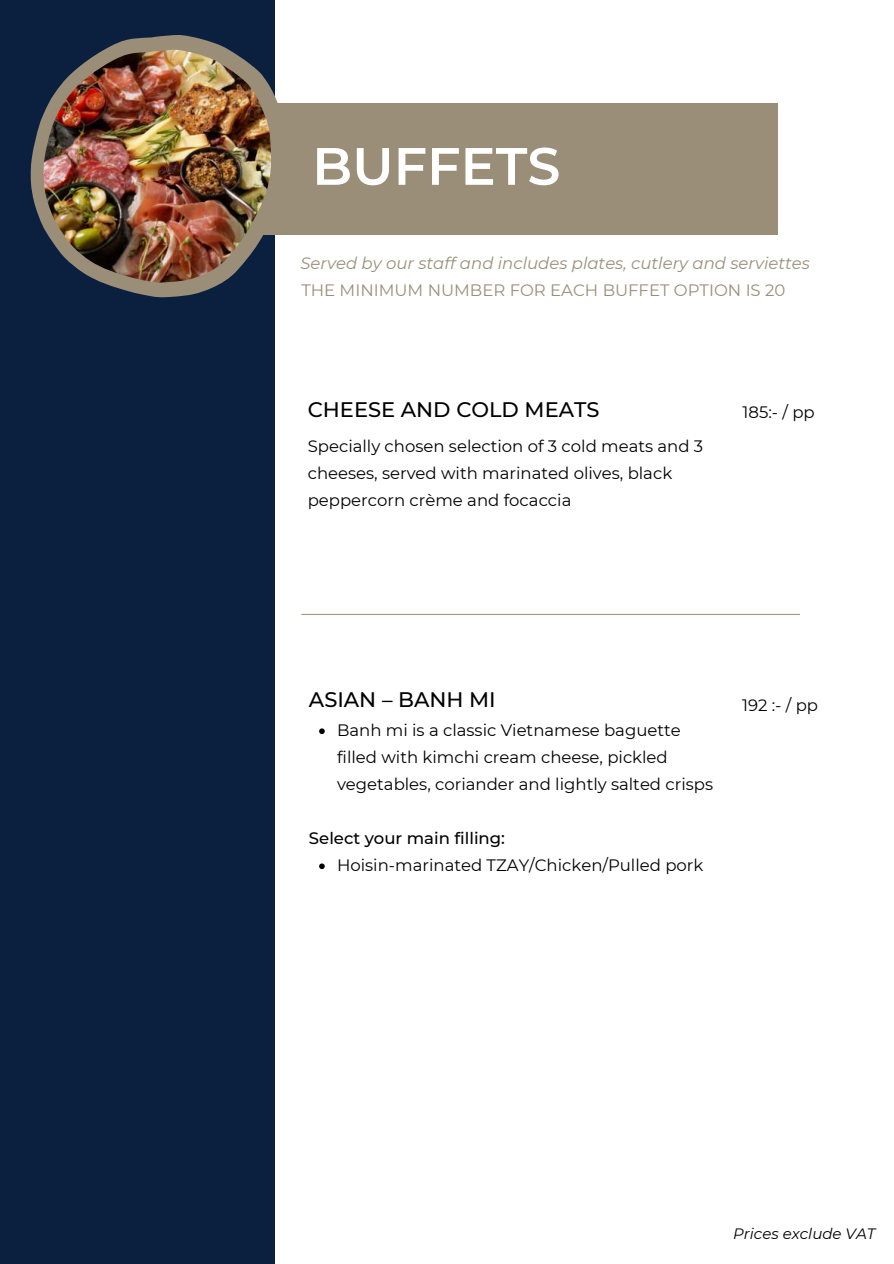
<style>
.page{position:relative;width:894px;height:1264px;background:#fff}
.page>*{position:absolute;margin:0;border:0;box-sizing:border-box;transform-origin:0 0}
.t1{font:600 52.5px "Montserrat";color:#fff}
.t2{font:500 21px "Montserrat";color:#000}
.t3{font:16.5px/27px "Montserrat";color:#000}
.t4{font:italic 16.5px "Montserrat";color:#9a8e79}
.t5{font:16.5px "Montserrat";color:#9a8e79}
.t6{font:500 16.5px "Montserrat";color:#000}
.t7{font:italic 15px "Montserrat";color:#000}
</style>
<div class="page">
<div style="left:0;top:0;width:275px;height:1263px;background:#0b1f3f"></div>
<svg style="left:31px;top:35px;width:247px;height:262px"></svg>
<div style="left:141px;top:103px;width:636px;height:132px;background:#9a8e79"></div>
<img style="left:43px;top:50px;width:227px;height:232px">
<hr style="left:301px;top:614px;width:498px;height:1px;background:#a5967c">
<svg style="left:319px;top:728px;width:5px;height:6px"></svg>
<svg style="left:319px;top:863px;width:5px;height:6px"></svg>
<h1 class="t1" style="left:312px;top:129px;width:250px">BUFFETS</h1>
<p class="t4" style="left:300px;top:252px;width:510px">Served by our staff and includes plates, cutlery and serviettes</p>
<p class="t5" style="left:301px;top:278px;width:485px">THE MINIMUM NUMBER FOR EACH BUFFET OPTION IS 20</p>
<p class="t2" style="left:307px;top:395px;width:293px">CHEESE AND COLD MEATS</p>
<p class="t3" style="left:307px;top:432px;width:397px">Specially chosen selection of 3 cold meats and 3 cheeses, served with marinated olives, black peppercorn crème and focaccia</p>
<p class="t3" style="left:742px;top:398px;width:74px">185:- / pp</p>
<p class="t2" style="left:309px;top:684px;width:188px">ASIAN – BANH MI</p>
<p class="t3" style="left:337px;top:716px;width:377px">Banh mi is a classic Vietnamese baguette filled with kimchi cream cheese, pickled vegetables, coriander and lightly salted crisps</p>
<p class="t6" style="left:309px;top:827px;width:197px">Select your main filling:</p>
<p class="t3" style="left:337px;top:851px;width:368px">Hoisin-marinated TZAY/Chicken/Pulled pork</p>
<p class="t3" style="left:741px;top:691px;width:77px">192 :- / pp</p>
<p class="t7" style="left:733px;top:1223px;width:144px">Prices exclude VAT</p>
</div>
